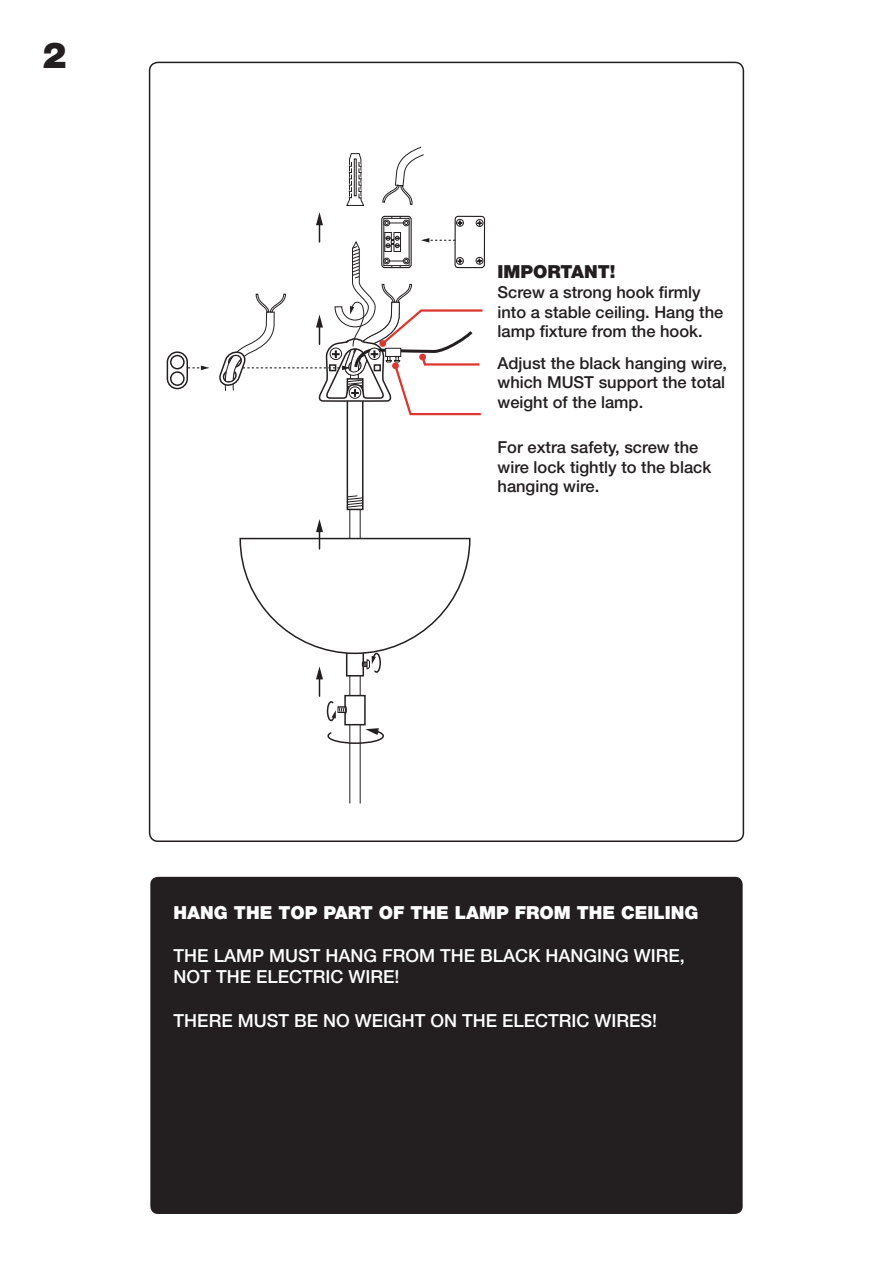
<style>
.page{position:relative;width:893px;height:1263px;background:#fff}
.page>*{position:absolute;margin:0;border:0;box-sizing:border-box;transform-origin:0 0}
.t1{font:900 36px "Helvetica Neue LT Pro";color:#231f20}
.t2{font:500 18px/21.6px "Helvetica Neue LT Pro";color:#fff}
.t3{font:900 18px "Helvetica Neue LT Pro";color:#fff}
.t4{font:900 18px "Helvetica Neue LT Pro";color:#231f20}
.t5{font:500 16.5px/19.8px "Helvetica Neue LT Pro";color:#231f20}
</style>
<div class="page">
<svg style="left:382px;top:147px;width:42px;height:58px"></svg>
<div style="left:347px;top:378px;width:16px;height:132px;border:2px solid #231f20"></div>
<svg style="left:347px;top:495px;width:16px;height:12px"></svg>
<svg style="left:346px;top:153px;width:19px;height:53px"></svg>
<svg style="left:239px;top:519px;width:232px;height:226px"></svg>
<svg style="left:166px;top:351px;width:43px;height:39px"></svg>
<svg style="left:219px;top:212px;width:266px;height:204px"></svg>
<div style="left:150px;top:876px;width:593px;height:339px;background:#231f20;border-radius:9px"></div>
<div style="left:149px;top:875px;width:595px;height:340px;border:2px solid #fff;border-radius:9px"></div>
<p class="t1" style="left:43px;top:34px;width:26px">2</p>
<p class="t4" style="left:497px;top:261px;width:120px">IMPORTANT!</p>
<p class="t5" style="left:497px;top:282px;width:227px">Screw a strong hook firmly into a stable ceiling. Hang the lamp fixture from the hook.</p>
<p class="t5" style="left:497px;top:352px;width:231px;text-align:justify">Adjust the black hanging wire, which MUST support the total weight of the lamp.</p>
<p class="t5" style="left:497px;top:437px;width:215px">For extra safety, screw the wire lock tightly to the black hanging wire.</p>
<p class="t3" style="left:174px;top:901px;width:526px">HANG THE TOP PART OF THE LAMP FROM THE CEILING</p>
<p class="t2" style="left:174px;top:944px;width:513px">THE LAMP MUST HANG FROM THE BLACK HANGING WIRE,<br>NOT THE ELECTRIC WIRE!</p>
<p class="t2" style="left:174px;top:1009px;width:485px">THERE MUST BE NO WEIGHT ON THE ELECTRIC WIRES!</p>
</div>
